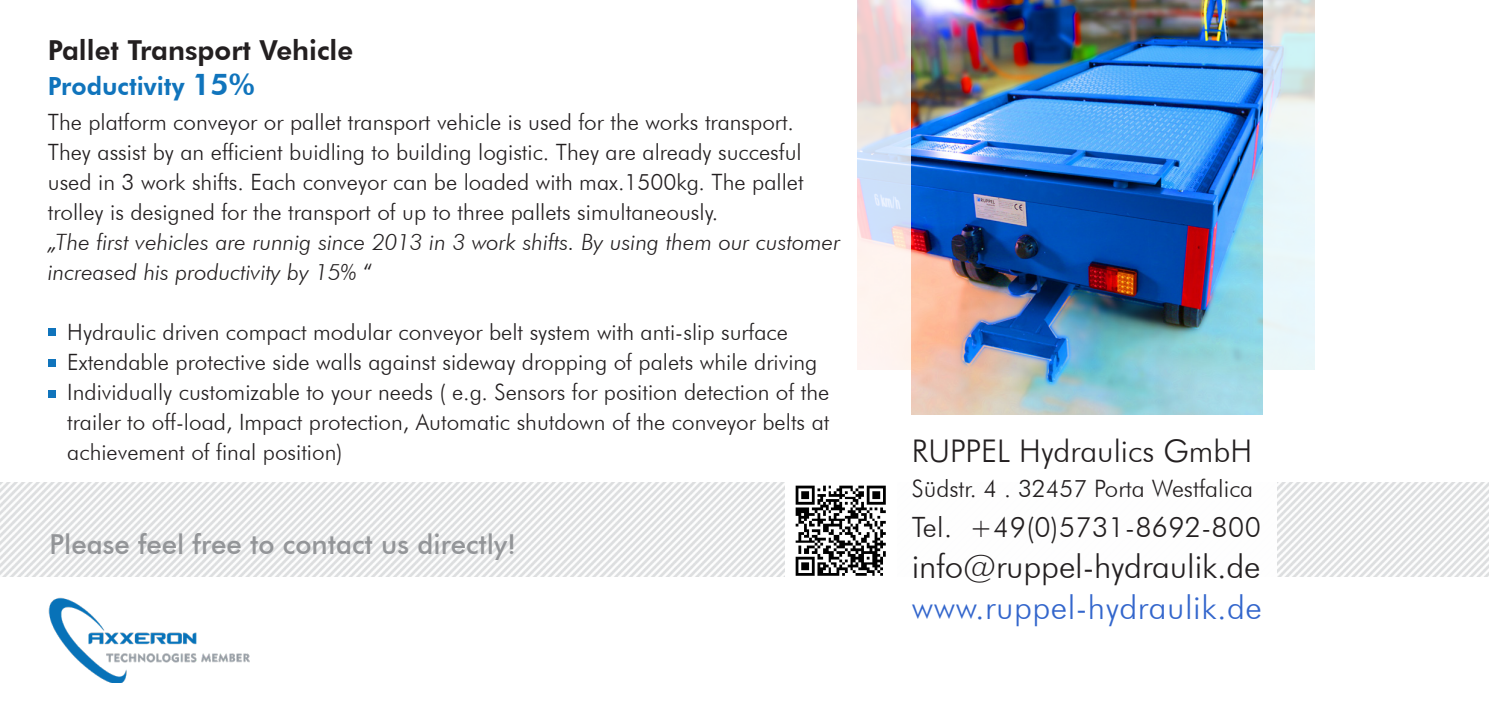
<style>
.page{position:relative;width:1489px;height:709px;background:#fff}
.page>*{position:absolute;margin:0;border:0;box-sizing:border-box;transform-origin:0 0}
.t1{font:300 33px "Futura BT";letter-spacing:-.005em;color:#231f20}
.t2{font:300 33px "Futura BT";letter-spacing:.015em;color:#36c}
.t3{font:300 31.25px "Futura BT";color:#231f20}
.t4{font:800 30px "Futura BT";color:#1074bc}
.t5{font:300 28px "Futura BT";letter-spacing:.015em;color:#231f20}
.t6{font:500 27.5px "Futura BT";color:#939598}
.t7{font:800 27.5px "Futura BT";color:#231f20}
.t8{font:800 25px "Futura BT";color:#1074bc}
.t9{font:300 24px "Futura BT";color:#231f20}
.t10{font:300 22.5px/30px "Futura BT";color:#231f20}
.t11{font:italic 300 22.5px/30px "Futura BT";color:#231f20}
.s1{font-style:normal}
</style>
<div class="page">
<img style="left:857px;top:0;width:456px;height:370px">
<img style="left:0;top:482px;width:1488px;height:94px">
<div style="left:896px;top:422px;width:380px;height:206px;background:#fff"></div>
<img style="left:911px;top:0;width:351px;height:415px">
<div style="left:48px;top:390px;width:7px;height:7px;background:#1074bc"></div>
<div style="left:48px;top:359px;width:7px;height:8px;background:#1074bc"></div>
<div style="left:48px;top:328px;width:7px;height:8px;background:#1074bc"></div>
<img style="left:785px;top:482px;width:111px;height:94px">
<img style="left:48px;top:597px;width:201px;height:85px">
<p class="t7" style="left:48px;top:33px;width:307px">Pallet Transport Vehicle</p>
<p class="t4" style="left:192px;top:66px;width:64px">15%</p>
<p class="t8" style="left:48px;top:71px;width:138px">Productivity</p>
<p class="t10" style="left:48px;top:107px;width:757px">The platform conveyor or pallet transport vehicle is used for the works transport.<br>They assist by an efficient buidling to building logistic. They are already succesful used in 3 work shifts. Each conveyor can be loaded with max.1500kg. The pallet trolley is designed for the transport of up to three pallets simultaneously.</p>
<p class="t11" style="left:48px;top:227px;width:793px">„The first vehicles are runnig since 2013 in 3 work shifts. By using them our customer increased his productivity by 15% <span class="s1">”</span></p>
<p class="t10" style="left:67px;top:317px;width:722px">Hydraulic driven compact modular conveyor belt system with anti-slip surface</p>
<p class="t10" style="left:67px;top:347px;width:751px">Extendable protective side walls against sideway dropping of palets while driving</p>
<p class="t10" style="left:67px;top:377px;width:763px">Individually customizable to your needs ( .g.e Sensors for position detection of the trailer to off-load, Impact protection, Automatic shutdown of the conveyor belts at</p>
<p class="t10" style="left:67px;top:437px;width:277px">achievement of final position(</p>
<p class="t6" style="left:50px;top:528px;width:468px">Please feel free to contact us directly!</p>
<p class="t3" style="left:911px;top:431px;width:342px">RUPPEL Hydraulics GmbH</p>
<p class="t9" style="left:911px;top:473px;width:343px">Südstr .4. 32457 Porta Westfalica</p>
<p class="t5" style="left:969px;top:510px;width:293px">+49 (0) 5731-8692-800</p>
<p class="t5" style="left:911px;top:510px;width:42px">Tel.</p>
<p class="t1" style="left:911px;top:546px;width:350px">info@ruppel-hydraulik.de</p>
<p class="t2" style="left:911px;top:587px;width:351px">www.ruppel-hydraulik.de</p>
</div>
